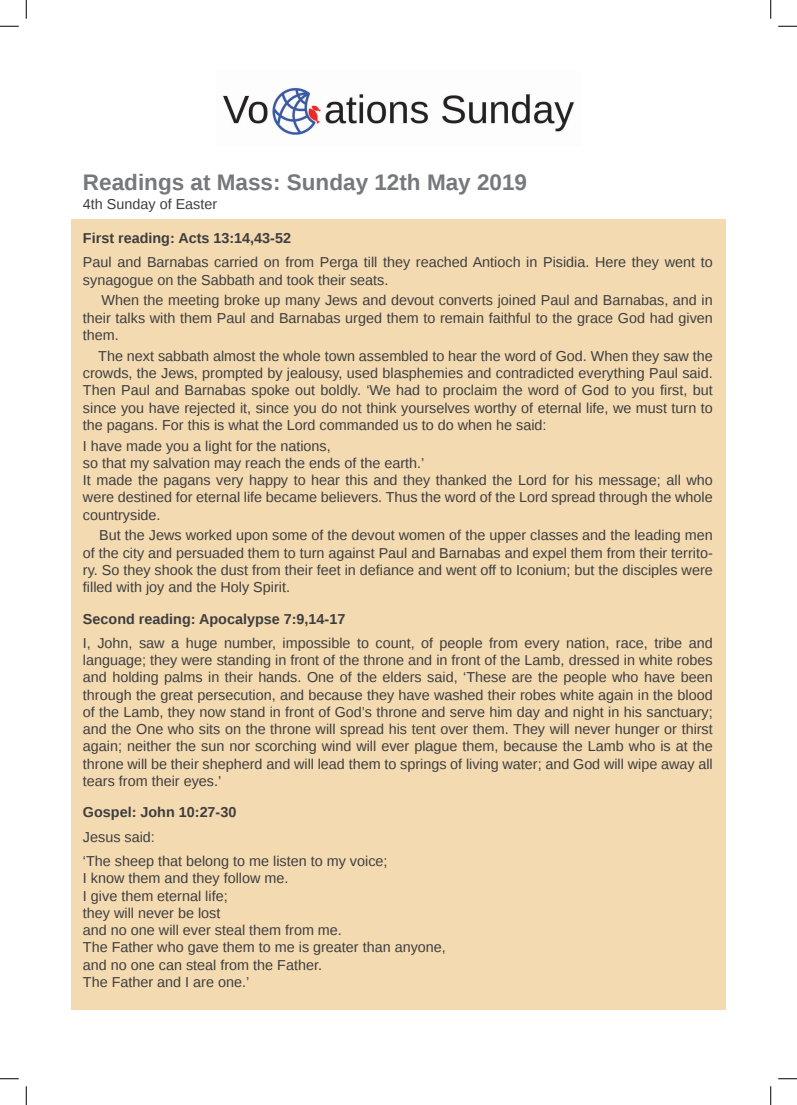
<style>
.page{position:relative;width:797px;height:1105px;background:#fff}
.page>*{position:absolute;margin:0;border:0;box-sizing:border-box;transform-origin:0 0}
.t1{font:700 22.5px "Liberation Sans";color:#76787b}
.t2{font:14.38px/17.2px "Liberation Sans";color:#3e3e3f;text-align:justify}
.t3{font:700 14.38px "Liberation Sans";color:#3e3e3f}
</style>
<div class="page">
<div style="left:71px;top:219px;width:654px;height:791px;background:#f3dab1"></div>
<img style="left:223px;top:87px;width:352px;height:48px">
<svg style="left:0;top:25px;width:19px;height:2px"></svg>
<svg style="left:778px;top:25px;width:19px;height:2px"></svg>
<svg style="left:0;top:1078px;width:19px;height:1px"></svg>
<svg style="left:778px;top:1078px;width:19px;height:1px"></svg>
<svg style="left:25px;top:0;width:2px;height:19px"></svg>
<svg style="left:25px;top:1086px;width:2px;height:19px"></svg>
<svg style="left:770px;top:0;width:1px;height:19px"></svg>
<svg style="left:770px;top:1086px;width:1px;height:19px"></svg>
<p class="t1" style="left:83px;top:166px;width:445px">Readings at Mass: Sunday 12th May 2019</p>
<p class="t2" style="left:83px;top:196px;width:136px">4th Sunday of Easter</p>
<p class="t3" style="left:83px;top:228px;width:209px">First reading: Acts 13:14,43-52</p>
<p class="t2" style="left:83px;top:254px;width:631px">Paul and Barnabas carried on from Perga till they reached Antioch in Pisidia. Here they went to synagogue on the Sabbath and took their seats.</p>
<p class="t2" style="left:83px;top:292px;width:631px;text-indent:18px">When the meeting broke up many Jews and devout converts joined Paul and Barnabas, and in their talks with them Paul and Barnabas urged them to remain faithful to the grace God had given them.</p>
<p class="t2" style="left:83px;top:348px;width:631px;text-indent:15px">The next sabbath almost the whole town assembled to hear the word of God. When they saw the crowds, the Jews, prompted by jealousy, used blasphemies and contradicted everything Paul said.<br>Then Paul and Barnabas spoke out boldly. ‘We had to proclaim the word of God to you first, but since you have rejected it, since you do not think yourselves worthy of eternal life, we must turn to the pagans. For this is what the Lord commanded us to do when he said:</p>
<p class="t2" style="left:83px;top:438px;width:249px">I have made you a light for the nations,</p>
<p class="t2" style="left:83px;top:455px;width:343px">so that my salvation may reach the ends of the earth.’</p>
<p class="t2" style="left:83px;top:472px;width:631px">It made the pagans very happy to hear this and they thanked the Lord for his message; all who were destined for eternal life became believers. Thus the word of the Lord spread through the whole countryside.</p>
<p class="t2" style="left:83px;top:527px;width:631px;text-indent:16px">But the Jews worked upon some of the devout women of the upper classes and the leading men of the city and persuaded them to turn against Paul and Barnabas and expel them from their territo&shy;ry. So they shook the dust from their feet in defiance and went off to Iconium; but the disciples were filled with joy and the Holy Spirit.</p>
<p class="t3" style="left:83px;top:609px;width:264px">Second reading: Apocalypse 7:9,14-17</p>
<p class="t2" style="left:83px;top:635px;width:631px">I, John, saw a huge number, impossible to count, of people from every nation, race, tribe and language; they were standing in front of the throne and in front of the Lamb, dressed in white robes and holding palms in their hands. One of the elders said, ‘These are the people who have been through the great persecution, and because they have washed their robes white again in the blood of the Lamb, they now stand in front of God’s throne and serve him day and night in his sanctuary; and the One who sits on the throne will spread his tent over them. They will never hunger or thirst again; neither the sun nor scorching wind will ever plague them, because the Lamb who is at the throne will be their shepherd and will lead them to springs of living water; and God will wipe away all tears from their eyes.’</p>
<p class="t3" style="left:83px;top:802px;width:155px">Gospel: John 10:27-30</p>
<p class="t2" style="left:83px;top:829px;width:73px">Jesus said:</p>
<p class="t2" style="left:83px;top:853px;width:306px">‘The sheep that belong to me listen to my voice;</p>
<p class="t2" style="left:83px;top:870px;width:207px">I know them and they follow me.</p>
<p class="t2" style="left:83px;top:887px;width:146px">I give them eternal life;</p>
<p class="t2" style="left:83px;top:905px;width:139px">they will never be lost</p>
<p class="t2" style="left:83px;top:922px;width:260px">and no one will ever steal them from me.</p>
<p class="t2" style="left:83px;top:939px;width:364px">The Father who gave them to me is greater than anyone,</p>
<p class="t2" style="left:83px;top:956px;width:240px">and no one can steal from the Father.</p>
<p class="t2" style="left:83px;top:974px;width:168px">The Father and I are one.’</p>
</div>
